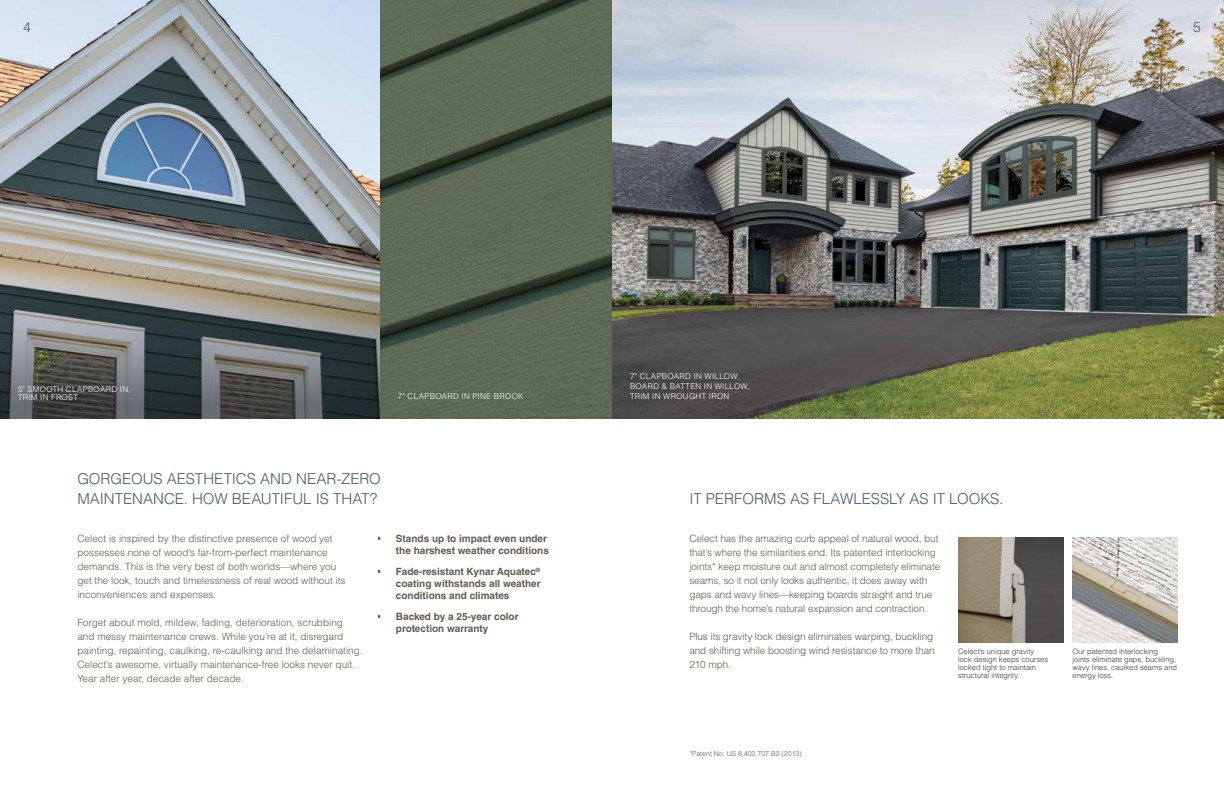
<style>
.page{position:relative;width:1224px;height:792px;background:#fff}
.page>*{position:absolute;margin:0;border:0;box-sizing:border-box;transform-origin:0 0}
.t1{font:300 15px/20px "Helvetica LT Std";color:#485865}
.t2{font:300 14px "Helvetica LT Std";color:#485865}
.t3{font:300 10px/14px "Helvetica LT Std";color:#635950}
.t4{font:700 10px/12px "Helvetica LT Std";color:#635950;text-align:right}
.t5{font:300 8px/8px "Helvetica LT Std";letter-spacing:.04em;color:#fff}
.t6{font:300 7.5px/8px "Helvetica LT Std";color:#343433}
.t7{font:300 7px "Helvetica LT Std";color:#635950}
</style>
<div class="page">
<img style="left:0;top:0;width:1224px;height:418px">
<svg style="left:0;top:273px;width:381px;height:145px"></svg>
<img style="left:1073px;top:537px;width:105px;height:105px">
<img style="left:958px;top:537px;width:105px;height:105px">
<h2 class="t2" style="left:23px;top:18px;width:9px">4</h2>
<h2 class="t2" style="left:1193px;top:18px;width:9px">5</h2>
<p class="t5" style="left:18px;top:385px;width:114px">5" SMOOTH CLAPBOARD IN,<br>TRIM IN FROST</p>
<p class="t5" style="left:630px;top:371px;width:121px;line-height:10px">7" CLAPBOARD IN WILLOW,<br>BOARD &amp; BATTEN IN WILLOW,</p>
<p class="t5" style="left:398px;top:393px;width:127px">7" CLAPBOARD IN PINE BROOK</p>
<p class="t5" style="left:630px;top:392px;width:101px">TRIM IN WROUGHT IRON</p>
<h1 class="t1" style="left:77px;top:469px;width:305px">GORGEOUS AESTHETICS AND NEAR-ZERO<br>MAINTENANCE. HOW BEAUTIFUL IS THAT?</h1>
<p class="t3" style="left:77px;top:532px;width:270px">Celect is inspired by the distinctive presence of wood yet possesses none of wood’s far-from-perfect maintenance demands. This is the very best of both worlds—where you get the look, touch and timelessness of real wood without its inconveniences and expenses.</p>
<p class="t3" style="left:77px;top:616px;width:287px">Forget about mold, mildew, fading, deterioration, scrubbing and messy maintenance crews. While you’re at it, disregard painting, repainting, caulking, re-caulking and the delaminating.<br>Celect’s awesome, virtually maintenance-free looks never quit.<br>Year after year, decade after decade.</p>
<p class="t4" style="left:378px;top:533px;width:173px">• Stands up to impact even under the harshest weather conditions</p>
<p class="t4" style="left:396px;top:566px;width:146px;text-align:justify;text-indent:-18px">• Fade-resistant Kynar Aquatec<sup>® </sup>coating withstands all weather conditions and climates</p>
<p class="t4" style="left:396px;top:611px;width:124px;text-align:left;text-indent:-18px">• Backed by a 25-year color protection warranty</p>
<h1 class="t1" style="left:689px;top:489px;width:315px">IT PERFORMS AS FLAWLESSLY AS IT LOOKS.</h1>
<p class="t3" style="left:689px;top:532px;width:252px">Celect has the amazing curb appeal of natural wood, but that’s where the similarities end. Its patented interlocking joints* keep moisture out and almost completely eliminate seams, so it not only looks authentic, it does away with gaps and wavy lines—keeping boards straight and true through the home’s natural expansion and contraction.</p>
<p class="t3" style="left:689px;top:630px;width:247px">Plus its gravity lock design eliminates warping, buckling and shifting while boosting wind resistance to more than<br>210 mph.</p>
<p class="t6" style="left:958px;top:647px;width:92px">Celect’s unique gravity lock design keeps courses locked tight to maintain structural integrity.</p>
<p class="t6" style="left:1073px;top:647px;width:106px">Our patented interlocking joints eliminate gaps, buckling, wavy lines, caulked seams and energy loss.</p>
<p class="t7" style="left:689px;top:749px;width:114px">*Patent No: US 8,402,707 B2 (2013)</p>
</div>
